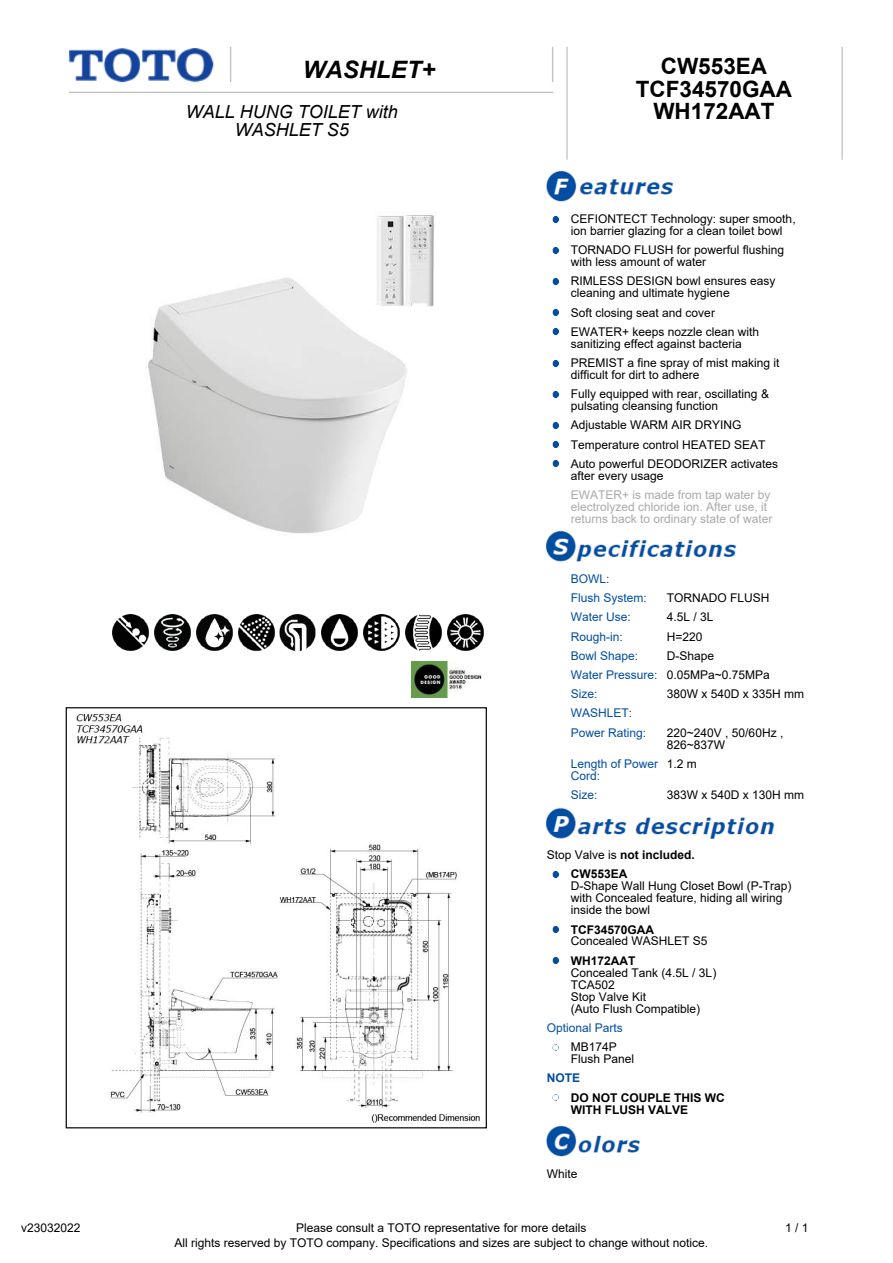
<style>
.page{position:relative;width:893px;height:1263px;background:#fff}
.page>*{position:absolute;margin:0;border:0;box-sizing:border-box;transform-origin:0 0}
.t1{font:italic 700 24px "Arial";color:#000}
.t2{font:700 22.5px/22.5px "Arial";color:#000;text-align:center}
.t3{font:italic 18px "Arial";color:#000}
.t4{font:12px/12px "Arial";color:#000}
.t5{font:12px/19.2px "Arial";color:#004da1}
.t6{font:12px/12px "Arial";color:#aaa}
.t7{font:700 12px/19.2px "Arial";color:#000}
.t8{font:700 12px "Arial";color:#004da1}
.s1{color:#004da1}
.s2{font-weight:400}
</style>
<div class="page">
<img style="left:68px;top:46px;width:775px;height:114px">
<img style="left:148px;top:213px;width:286px;height:320px">
<img style="left:113px;top:614px;width:36px;height:36px">
<img style="left:154px;top:614px;width:36px;height:36px">
<img style="left:196px;top:614px;width:36px;height:36px">
<img style="left:238px;top:614px;width:36px;height:36px">
<img style="left:280px;top:614px;width:36px;height:36px">
<img style="left:322px;top:614px;width:36px;height:36px">
<img style="left:364px;top:614px;width:36px;height:36px">
<img style="left:405px;top:614px;width:36px;height:36px">
<img style="left:447px;top:614px;width:36px;height:36px">
<img style="left:411px;top:661px;width:71px;height:36px">
<img style="left:76px;top:713px;width:404px;height:410px">
<img style="left:546px;top:171px;width:128px;height:31px">
<svg style="left:552px;top:216px;width:7px;height:6px"></svg>
<svg style="left:552px;top:247px;width:7px;height:6px"></svg>
<svg style="left:552px;top:278px;width:7px;height:6px"></svg>
<svg style="left:552px;top:310px;width:7px;height:6px"></svg>
<svg style="left:552px;top:329px;width:7px;height:6px"></svg>
<svg style="left:552px;top:360px;width:7px;height:6px"></svg>
<svg style="left:552px;top:391px;width:7px;height:6px"></svg>
<svg style="left:552px;top:422px;width:7px;height:6px"></svg>
<svg style="left:552px;top:442px;width:7px;height:6px"></svg>
<svg style="left:552px;top:461px;width:7px;height:6px"></svg>
<img style="left:545px;top:530px;width:192px;height:32px">
<img style="left:545px;top:807px;width:230px;height:32px">
<svg style="left:552px;top:871px;width:7px;height:6px"></svg>
<svg style="left:552px;top:926px;width:7px;height:6px"></svg>
<svg style="left:552px;top:958px;width:7px;height:6px"></svg>
<svg style="left:552px;top:1044px;width:7px;height:6px"></svg>
<svg style="left:552px;top:1094px;width:7px;height:6px"></svg>
<img style="left:546px;top:1125px;width:95px;height:32px">
<h1 class="t1" style="left:303px;top:56px;width:134px">WASHLET+</h1>
<h2 class="t2" style="left:636px;top:55px;width:158px">CW553EA<br>TCF34570GAA</h2>
<h3 class="t3" style="left:186px;top:101px;width:214px">WALL HUNG TOILET with</h3>
<h2 class="t2" style="left:653px;top:100px;width:123px">WH172AAT</h2>
<h3 class="t3" style="left:235px;top:119px;width:116px">WASHLET S5</h3>
<p class="t4" style="left:571px;top:214px;width:226px">CEFIONTECT Technology: super smooth, ion barrier glazing for a clean toilet bowl</p>
<p class="t4" style="left:571px;top:245px;width:215px">TORNADO FLUSH for powerful flushing with less amount of water</p>
<p class="t4" style="left:571px;top:276px;width:206px">RIMLESS DESIGN bowl ensures easy cleaning and ultimate hygiene</p>
<p class="t4" style="left:571px;top:304px;width:190px;line-height:19.2px">Soft closing seat and cover<br>EWATER+ keeps nozzle clean with</p>
<p class="t4" style="left:571px;top:335px;width:210px;line-height:19.2px">sanitizing effect against bacteria<br>PREMIST a fine spray of mist making it</p>
<p class="t4" style="left:571px;top:366px;width:200px;line-height:19.2px">difficult for dirt to adhere<br>Fully equipped with rear, oscillating &amp;</p>
<p class="t4" style="left:571px;top:397px;width:209px;line-height:19.2px">pulsating cleansing function<br>Adjustable WARM AIR DRYING<br>Temperature control HEATED SEAT<br>Auto powerful DEODORIZER activates</p>
<p class="t4" style="left:571px;top:471px;width:94px">after every usage</p>
<p class="t6" style="left:571px;top:490px;width:203px">EWATER+ is made from tap water by electrolyzed chloride ion. After use, it returns back to ordinary state of water</p>
<p class="t5" style="left:571px;top:570px;width:78px">BOWL:<br>Flush System:</p>
<p class="t4" style="left:667px;top:593px;width:104px">TORNADO FLUSH</p>
<p class="t5" style="left:571px;top:609px;width:62px">Water Use:</p>
<p class="t4" style="left:667px;top:612px;width:48px">4.5L / 3L</p>
<p class="t5" style="left:571px;top:628px;width:54px">Rough-in:</p>
<p class="t4" style="left:667px;top:631px;width:37px">H=220</p>
<p class="t5" style="left:571px;top:647px;width:69px">Bowl Shape:</p>
<p class="t4" style="left:571px;top:647px;width:201px;line-height:19.2px;text-indent:96px">D-Shape<br><span class="s1">Water Pressure:</span> 0.05MPa~0.75MPa<br><span class="s1">Size:</span></p>
<p class="t4" style="left:667px;top:689px;width:139px">380W x 540D x 335H mm</p>
<p class="t5" style="left:571px;top:705px;width:77px">WASHLET:<br>Power Rating:</p>
<p class="t4" style="left:667px;top:727px;width:118px">220~240V , 50/60Hz ,<br>826~837W</p>
<p class="t5" style="left:571px;top:759px;width:89px;line-height:12px">Length of Power<br>Cord:</p>
<p class="t4" style="left:667px;top:759px;width:32px">1.2 m</p>
<p class="t5" style="left:571px;top:786px;width:28px">Size:</p>
<p class="t4" style="left:667px;top:790px;width:139px">383W x 540D x 130H mm</p>
<p class="t7" style="left:571px;top:845px;width:126px;text-indent:-24px"><span class="s2">Stop Valve is</span> not included.<br>CW553EA</p>
<p class="t4" style="left:571px;top:881px;width:222px">D-Shape Wall Hung Closet Bowl (P-Trap) with Concealed feature, hiding all wiring inside the bowl</p>
<p class="t7" style="left:571px;top:920px;width:85px">TCF34570GAA</p>
<p class="t4" style="left:571px;top:936px;width:138px">Concealed WASHLET S5</p>
<p class="t7" style="left:571px;top:951px;width:66px">WH172AAT</p>
<p class="t4" style="left:571px;top:967px;width:147px">Concealed Tank (4.5L / 3L)<br>TCA502<br>Stop Valve Kit<br>(Auto Flush Compatible)</p>
<p class="t5" style="left:547px;top:1019px;width:78px">Optional Parts</p>
<p class="t4" style="left:571px;top:1042px;width:65px">MB174P<br>Flush Panel</p>
<p class="t8" style="left:547px;top:1071px;width:35px">NOTE</p>
<p class="t7" style="left:571px;top:1091px;width:156px;line-height:12px">DO NOT COUPLE THIS WC<br>WITH FLUSH VALVE</p>
<p class="t4" style="left:547px;top:1169px;width:32px">White</p>
<p class="t4" style="left:21px;top:1223px;width:61px">v23032022</p>
<p class="t4" style="left:174px;top:1221px;width:535px;line-height:15px;text-align:center">Please consult a TOTO representative for more details<br>All rights reserved by TOTO company. Specifications and sizes are subject to change without notice.</p>
<p class="t4" style="left:785px;top:1223px;width:25px">1 / 1</p>
</div>
